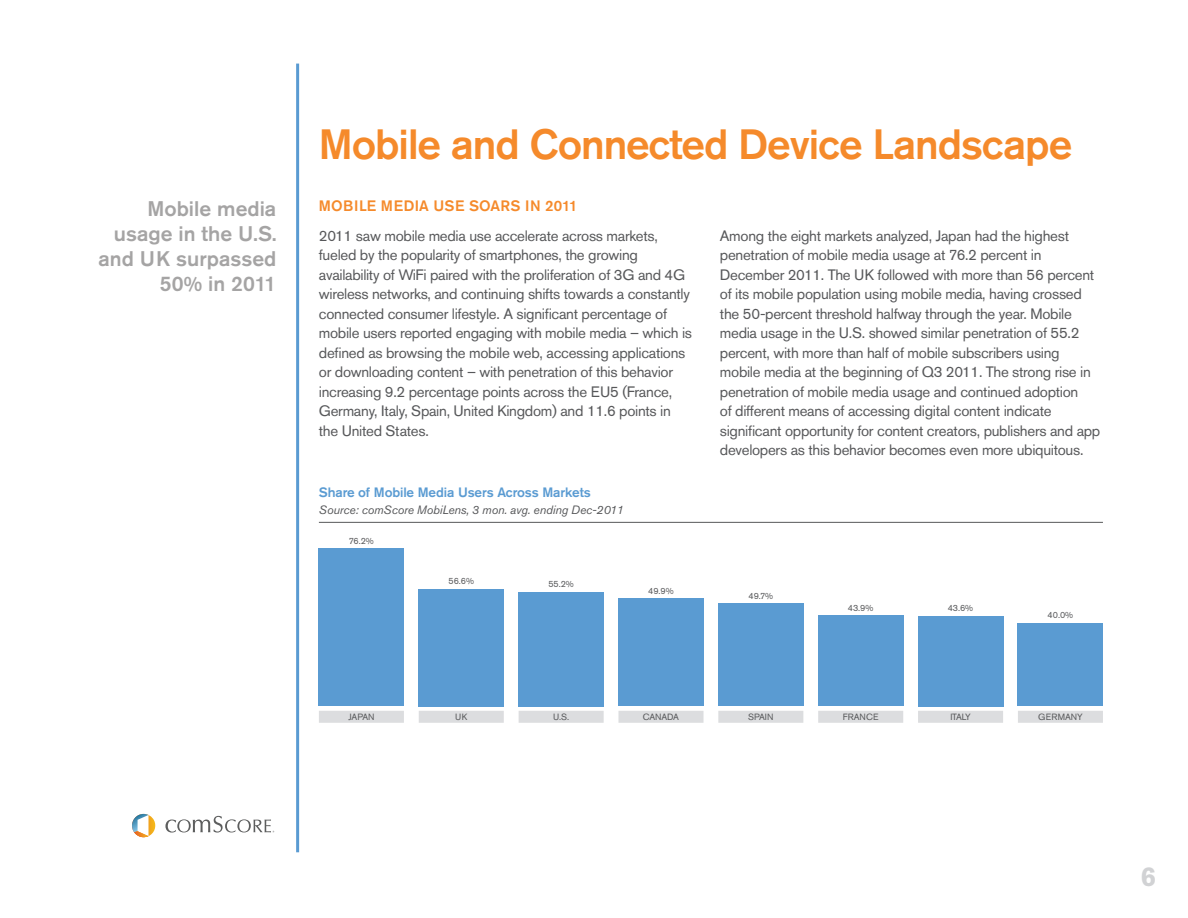
<style>
.page{position:relative;width:1188px;height:918px;background:#fff}
.page>*{position:absolute;margin:0;border:0;box-sizing:border-box;transform-origin:0 0}
.t1{font:500 42px "Akzidenz Grotesk Pro";letter-spacing:-.025em;color:#f58a2b}
.t2{font:700 27px "Akzidenz Grotesk Pro";color:#d1d2d4}
.t3{font:500 21px/25.2px "Akzidenz Grotesk Pro";color:#a5a4a4;text-align:right}
.t4{font:15px/19.5px "Akzidenz Grotesk Pro";letter-spacing:-.02em;color:#57585a}
.t5{font:500 15px "Akzidenz Grotesk Pro";letter-spacing:.01em;color:#f58a2b}
.t6{font:500 13.5px "Akzidenz Grotesk Pro";letter-spacing:-.01em;color:#5a9bd2}
.t7{font:italic 12px "Akzidenz Grotesk Pro";letter-spacing:-.01em;color:#57585a}
.t8{font:9px "Akzidenz Grotesk Pro";letter-spacing:-.01em;color:#57585a}
.t9{font:9px "Akzidenz Grotesk Pro";letter-spacing:.01em;color:#57585a}
</style>
<div class="page">
<hr style="left:296px;top:64px;width:3px;height:788px;background:#5a9bd2">
<svg style="left:165px;top:816px;width:109px;height:17px"></svg>
<svg style="left:132px;top:814px;width:24px;height:23px"></svg>
<hr style="left:319px;top:522px;width:784px;height:1px;background:#57585a">
<div style="left:319px;top:549px;width:85px;height:157px;background:#5a9bd2"></div>
<div style="left:319px;top:711px;width:85px;height:12px;background:#dcdddf"></div>
<div style="left:419px;top:589px;width:85px;height:117px;background:#5a9bd2"></div>
<div style="left:419px;top:711px;width:85px;height:12px;background:#dcdddf"></div>
<div style="left:519px;top:592px;width:85px;height:114px;background:#5a9bd2"></div>
<div style="left:519px;top:711px;width:85px;height:12px;background:#dcdddf"></div>
<div style="left:618px;top:599px;width:86px;height:107px;background:#5a9bd2"></div>
<div style="left:618px;top:711px;width:86px;height:12px;background:#dcdddf"></div>
<div style="left:718px;top:603px;width:85px;height:103px;background:#5a9bd2"></div>
<div style="left:718px;top:711px;width:85px;height:12px;background:#dcdddf"></div>
<div style="left:818px;top:615px;width:85px;height:91px;background:#5a9bd2"></div>
<div style="left:818px;top:711px;width:85px;height:12px;background:#dcdddf"></div>
<div style="left:918px;top:616px;width:85px;height:90px;background:#5a9bd2"></div>
<div style="left:918px;top:711px;width:85px;height:12px;background:#dcdddf"></div>
<div style="left:1018px;top:624px;width:85px;height:82px;background:#5a9bd2"></div>
<div style="left:1018px;top:711px;width:85px;height:12px;background:#dcdddf"></div>
<h3 class="t3" style="left:98px;top:195px;width:179px">Mobile media usage in the U.S. and UK surpassed<br>50% in 2011</h3>
<h1 class="t1" style="left:319px;top:117px;width:755px">Mobile and Connected Device Landscape</h1>
<p class="t5" style="left:319px;top:196px;width:44px">Mobile</p>
<p class="t5" style="left:381px;top:196px;width:23px">Media</p>
<p class="t5" style="left:433px;top:196px;width:57px">Use Soars</p>
<p class="t5" style="left:525px;top:196px;width:54px">in 2011</p>
<p class="t4" style="left:319px;top:226px;width:375px">2011 saw mobile media use accelerate across markets, fueled by the popularity of smartphones, the growing availability of WiFi paired with the proliferation of 3G and 4G wireless networks, and continuing shifts towards a constantly connected consumer lifestyle. A significant percentage of mobile users reported engaging with mobile media – which is defined as browsing the mobile web, accessing applications or downloading content – with penetration of this behavior increasing 9.2 percentage points across the EU5 (France, Germany, Italy, Spain, United Kingdom) and 11.6 points in the United States.</p>
<p class="t4" style="left:720px;top:226px;width:382px">Among the eight markets analyzed, Japan had the highest penetration of mobile media usage at 76.2 percent in December 2011. The UK followed with more than 56 percent of its mobile population using mobile media, having crossed the 50-percent threshold halfway through the year. Mobile media usage in the U.S. showed similar penetration of 55.2 percent, with more than half of mobile subscribers using mobile media at the beginning of Q3 2011. The strong rise in penetration of mobile media usage and continued adoption<br>of different means of accessing digital content indicate significant opportunity for content creators, publishers and app developers as this behavior becomes even more ubiquitous.</p>
<p class="t6" style="left:319px;top:484px;width:273px">Share of Mobile Media Users Across Markets</p>
<p class="t7" style="left:319px;top:502px;width:307px">Source: comScore MobiLens, 3 mon. avg. ending Dec-2011</p>
<p class="t8" style="left:349px;top:535px;width:27px">76.2%</p>
<p class="t8" style="left:348px;top:711px;width:28px">JAPAN</p>
<p class="t8" style="left:448px;top:575px;width:27px">56.6%</p>
<p class="t8" style="left:455px;top:711px;width:14px">UK</p>
<p class="t8" style="left:548px;top:578px;width:27px">55.2%</p>
<p class="t8" style="left:553px;top:711px;width:18px">U.S.</p>
<p class="t8" style="left:648px;top:585px;width:27px">49.9%</p>
<p class="t8" style="left:643px;top:711px;width:38px">CANADA</p>
<p class="t8" style="left:748px;top:590px;width:26px">49.7%</p>
<p class="t8" style="left:748px;top:711px;width:27px">SPAIN</p>
<p class="t8" style="left:848px;top:602px;width:27px">43.9%</p>
<p class="t8" style="left:843px;top:711px;width:37px">FRANCE</p>
<p class="t8" style="left:948px;top:602px;width:27px">43.6%</p>
<p class="t8" style="left:950px;top:711px;width:22px">ITALY</p>
<p class="t8" style="left:1048px;top:609px;width:27px">40.0%</p>
<p class="t9" style="left:1038px;top:711px;width:46px">GERMANY</p>
<h2 class="t2" style="left:1141px;top:859px;width:17px">6</h2>
</div>
